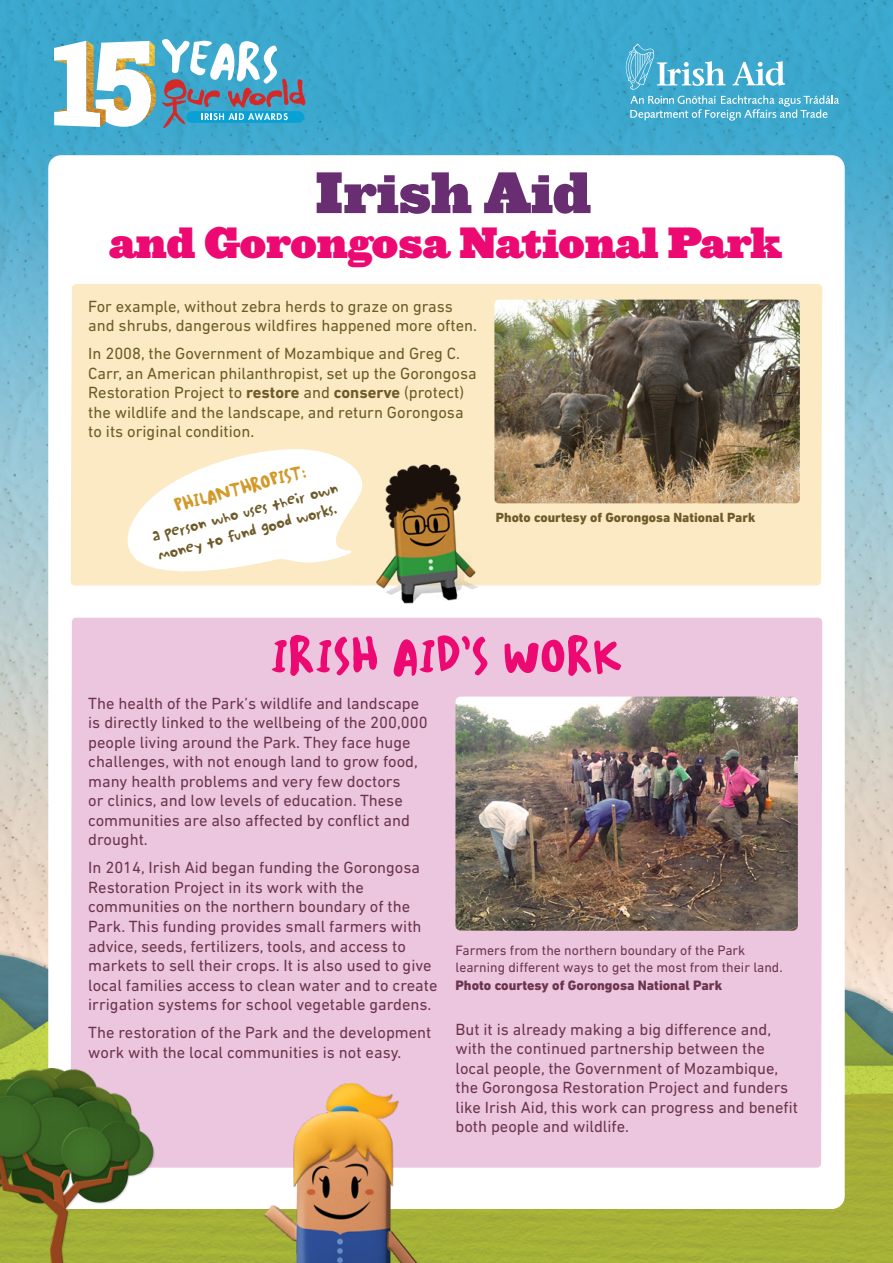
<style>
.page{position:relative;width:893px;height:1263px;background:#fff}
.page>*{position:absolute;margin:0;border:0;box-sizing:border-box;transform-origin:0 0}
.t1{font:54px "Ziggurat HTF Black";color:#692e72}
.t2{font:51px "Stanton ICG";color:#ed0972}
.t3{font:40.5px "Ziggurat HTF Black";color:#ed0972}
.t4{font:19.8px/19.8px "Stanton ICG";color:#6e5b29}
.t5{font:19.65px "Stanton ICG";color:#d19a2a}
.t6{font:16.5px/19.5px "DIN Next LT Pro";color:#6c354e}
.t7{font:16.5px/19.5px "DIN Next LT Pro";color:#6e5b29}
.t8{font:13.8px/16.6px "DIN Next LT Pro";color:#6c354e}
.t9{font:800 13.8px "DIN Next LT Pro";color:#6c354e}
.t10{font:800 13.5px "DIN Next LT Pro";color:#6e5b29}
.s1{font-weight:700}
</style>
<div class="page">
<img style="left:0;top:0;width:893px;height:1263px">
<div style="left:48px;top:155px;width:797px;height:1054px;background:#fff;border-radius:13px"></div>
<svg style="left:162px;top:39px;width:144px;height:89px;background:#6ba8c4"></svg>
<img style="left:54px;top:41px;width:102px;height:86px">
<svg style="left:626px;top:44px;width:213px;height:77px;background:#57b3d4"></svg>
<div style="left:71px;top:618px;width:751px;height:550px;background:#ecc6de"></div>
<img style="left:455px;top:696px;width:343px;height:235px">
<div style="left:71px;top:284px;width:751px;height:301px;background:#fbeac3"></div>
<img style="left:494px;top:300px;width:306px;height:203px">
<svg style="left:125px;top:447px;width:238px;height:124px"></svg>
<img style="left:351px;top:462px;width:126px;height:142px">
<img style="left:0;top:1068px;width:154px;height:195px">
<img style="left:255px;top:1070px;width:186px;height:193px">
<h1 class="t1" style="left:315px;top:157px;width:277px">Irish Aid</h1>
<h3 class="t3" style="left:109px;top:216px;width:674px">and Gorongosa National Park</h3>
<p class="t7" style="left:88px;top:296px;width:390px">For example, without zebra herds to graze on grass and shrubs, dangerous wildfires happened more often.</p>
<p class="t7" style="left:88px;top:344px;width:390px">In 2008, the Government of Mozambique and Greg C.<br>Carr, an American philanthropist, set up the Gorongosa Restoration Project to <span class="s1">restore</span> and <span class="s1">conserve</span> (protect) the wildlife and the landscape, and return Gorongosa to its original condition.</p>
<p class="t5" style="left:172px;top:494px;width:137px;rotate:-15deg">PHILANTHROPIST:</p>
<p class="t4" style="left:149px;top:527px;width:194px;rotate:-15deg">a person who uses their own money to fund good works.</p>
<p class="t10" style="left:496px;top:509px;width:261px">Photo courtesy of Gorongosa National Park</p>
<h2 class="t2" style="left:270px;top:625px;width:354px">IRISH AID’S WORK</h2>
<p class="t6" style="left:88px;top:693px;width:341px">The health of the Park’s wildlife and landscape is directly linked to the wellbeing of the 200,000 people living around the Park. They face huge challenges, with not enough land to grow food, many health problems and very few doctors<br>or clinics, and low levels of education. These communities are also affected by conflict and drought.</p>
<p class="t6" style="left:88px;top:858px;width:351px">In 2014, Irish Aid began funding the Gorongosa Restoration Project in its work with the communities on the northern boundary of the Park. This funding provides small farmers with advice, seeds, fertilizers, tools, and access to markets to sell their crops. It is also used to give local families access to clean water and to create irrigation systems for school vegetable gardens.</p>
<p class="t6" style="left:88px;top:1022px;width:345px">The restoration of the Park and the development work with the local communities is not easy.</p>
<p class="t8" style="left:455px;top:942px;width:329px">Farmers from the northern boundary of the Park learning different ways to get the most from their land.</p>
<p class="t9" style="left:455px;top:977px;width:268px">Photo courtesy of Gorongosa National Park</p>
<p class="t6" style="left:455px;top:1019px;width:344px">But it is already making a big difference and, with the continued partnership between the local people, the Government of Mozambique, the Gorongosa Restoration Project and funders like Irish Aid, this work can progress and benefit both people and wildlife.</p>
</div>
